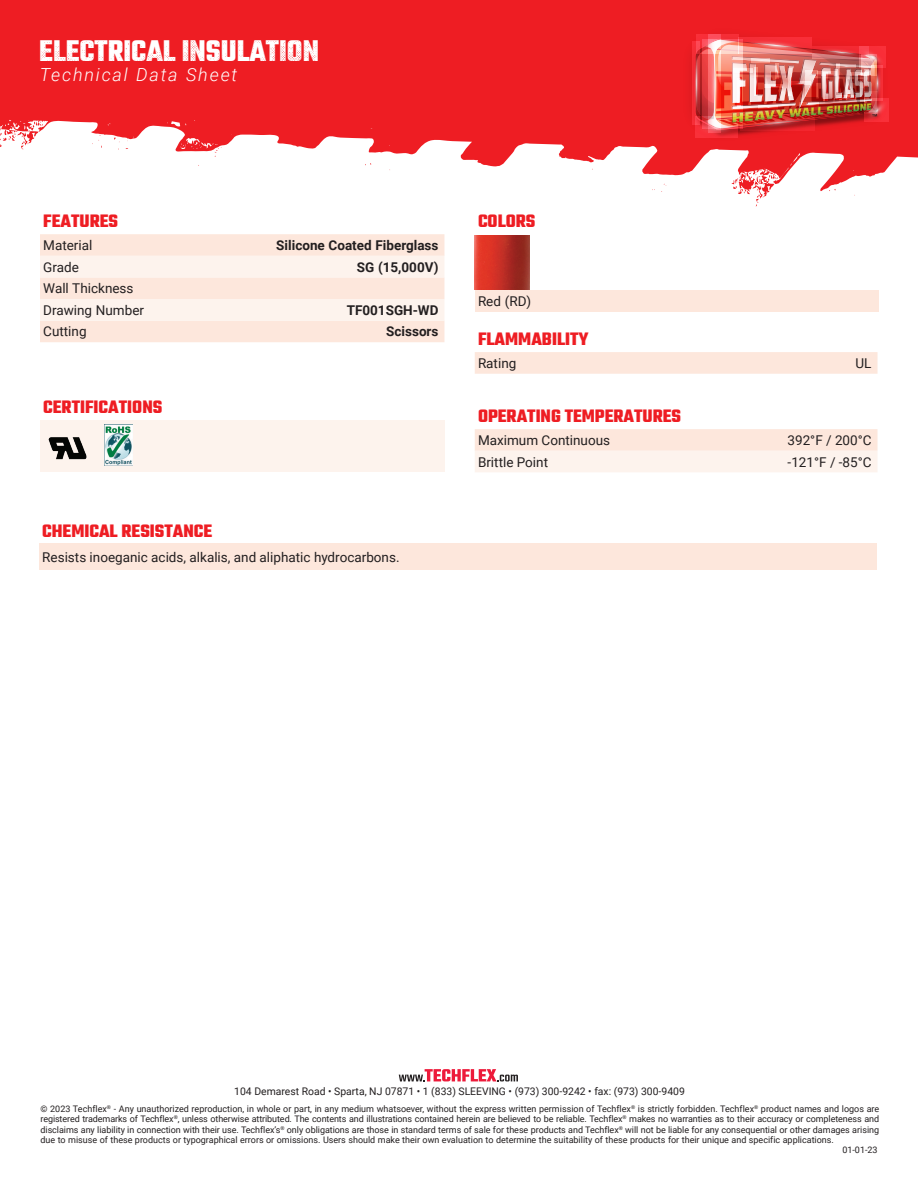
<style>
.page{position:relative;width:918px;height:1188px;background:#fff}
.page>*{position:absolute;margin:0;border:0;box-sizing:border-box;transform-origin:0 0}
.t1{font:700 32.4px "Teko";color:#fff;scale:.94 1}
.t2{font:700 19.5px "Teko";color:#ee1d23}
.t3{font:italic 300 18px "Roboto";letter-spacing:.1em;color:#fff}
.t4{font:13.5px "Roboto";color:#231f20}
.t5{font:700 13.5px "Roboto";color:#231f20}
.t6{font:10.5px "Roboto";color:#231f20}
.t7{font:9px/10.5px "Roboto";color:#231f20;text-align:justify}
</style>
<div class="page">
<svg style="left:0;top:0;width:918px;height:207px;fill:#ee1d23"></svg>
<svg style="left:365px;top:163px;width:6px;height:2px"></svg>
<svg style="left:215px;top:147px;width:7px;height:10px"></svg>
<svg style="left:99px;top:126px;width:32px;height:24px"></svg>
<svg style="left:0;top:121px;width:43px;height:28px"></svg>
<svg style="left:399px;top:1069px;width:119px;height:12px"></svg>
<div style="left:41px;top:41px;width:82px;height:20px;background:#ee1d23"></div>
<hr style="left:125px;top:41px;width:4px;height:20px;background:#ee1d23">
<svg style="left:133px;top:41px;width:42px;height:20px"></svg>
<div style="left:183px;top:41px;width:5px;height:20px;background:#ee1d23"></div>
<div style="left:191px;top:41px;width:87px;height:20px;background:#ee1d23"></div>
<hr style="left:281px;top:41px;width:4px;height:20px;background:#ee1d23">
<svg style="left:289px;top:41px;width:28px;height:20px"></svg>
<div style="left:475px;top:352px;width:403px;height:22px;background:#fde7dc"></div>
<svg style="left:475px;top:429px;width:403px;height:43px;background:#fdede4"></svg>
<div style="left:40px;top:234px;width:404px;height:108px;background:#fde7dc"></div>
<svg style="left:40px;top:256px;width:404px;height:65px;background:#fdefe7"></svg>
<div style="left:475px;top:290px;width:404px;height:21px;background:#fde7dc"></div>
<img style="left:475px;top:235px;width:54px;height:55px">
<div style="left:40px;top:420px;width:404px;height:52px;background:#fdf3ed"></div>
<img style="left:104px;top:425px;width:28px;height:40px">
<img style="left:48px;top:437px;width:39px;height:23px">
<div style="left:39px;top:543px;width:837px;height:27px;background:#fde7dc"></div>
<div style="left:678px;top:21px;width:216px;height:126px;background:#ee1d23"></div>
<img style="left:693px;top:35px;width:196px;height:102px">
<h1 class="t1" style="left:39px;top:30px;width:299px">ELECTRICAL INSULATION</h1>
<h3 class="t3" style="left:40px;top:62px;width:199px">Technical Data Sheet</h3>
<p class="t2" style="left:43px;top:209px;width:76px">FEATURES</p>
<p class="t4" style="left:43px;top:236px;width:51px">Material</p>
<p class="t5" style="left:276px;top:236px;width:164px">Silicone Coated Fiberglass</p>
<p class="t4" style="left:43px;top:257px;width:37px">Grade</p>
<p class="t5" style="left:357px;top:257px;width:83px">SG (15,000V)</p>
<p class="t4" style="left:43px;top:279px;width:92px">Wall Thickness</p>
<p class="t4" style="left:43px;top:301px;width:102px">Drawing Number</p>
<p class="t5" style="left:347px;top:301px;width:93px">TF001SGH-WD</p>
<p class="t4" style="left:43px;top:322px;width:45px">Cutting</p>
<p class="t5" style="left:386px;top:322px;width:54px">Scissors</p>
<p class="t2" style="left:43px;top:395px;width:121px">CERTIFICATIONS</p>
<p class="t2" style="left:42px;top:518px;width:172px">CHEMICAL RESISTANCE</p>
<p class="t4" style="left:42px;top:547px;width:359px">Resists inoeganic acids, alkalis, and aliphatic hydrocarbons.</p>
<p class="t2" style="left:478px;top:209px;width:59px">COLORS</p>
<p class="t4" style="left:478px;top:291px;width:55px">Red (RD)</p>
<p class="t2" style="left:478px;top:327px;width:112px">FLAMMABILITY</p>
<p class="t4" style="left:478px;top:354px;width:40px">Rating</p>
<p class="t4" style="left:856px;top:354px;width:18px">UL</p>
<p class="t2" style="left:478px;top:404px;width:205px">OPERATING TEMPERATURES</p>
<p class="t4" style="left:478px;top:431px;width:134px">Maximum Continuous</p>
<p class="t4" style="left:788px;top:431px;width:86px">392°F / 200°C</p>
<p class="t4" style="left:478px;top:452px;width:72px">Brittle Point</p>
<p class="t4" style="left:788px;top:452px;width:85px">-121°F / -85°C</p>
<p class="t6" style="left:234px;top:1084px;width:452px">104 Demarest Road • Sparta, NJ 07871 • 1 (833) SLEEVING • (973) 300-9242 • fax: (973) 300-9409</p>
<p class="t7" style="left:40px;top:1103px;width:840px">© 2023 Techflex<sup>®</sup> - Any unauthorized reproduction, in whole or part, in any medium whatsoever, without the express written permission of Techflex<sup>®</sup> is strictly forbidden. Techflex<sup>®</sup> product names and logos are registered trademarks of Techflex<sup>®</sup>, unless otherwise attributed. The contents and illustrations contained herein are believed to be reliable. Techflex<sup>®</sup> makes no warranties as to their accuracy or completeness and disclaims any liability in connection with their use. Techflex’s<sup>®</sup> only obligations are those in standard terms of sale for these products and Techflex<sup>®</sup> will not be liable for any consequential or other damages arising due to misuse of these products or typographical errors or omissions. Users should make their own evaluation to determine the suitability of these products for their unique and specific applications.</p>
<p class="t7" style="left:842px;top:1145px;width:37px">01-01-23</p>
</div>
